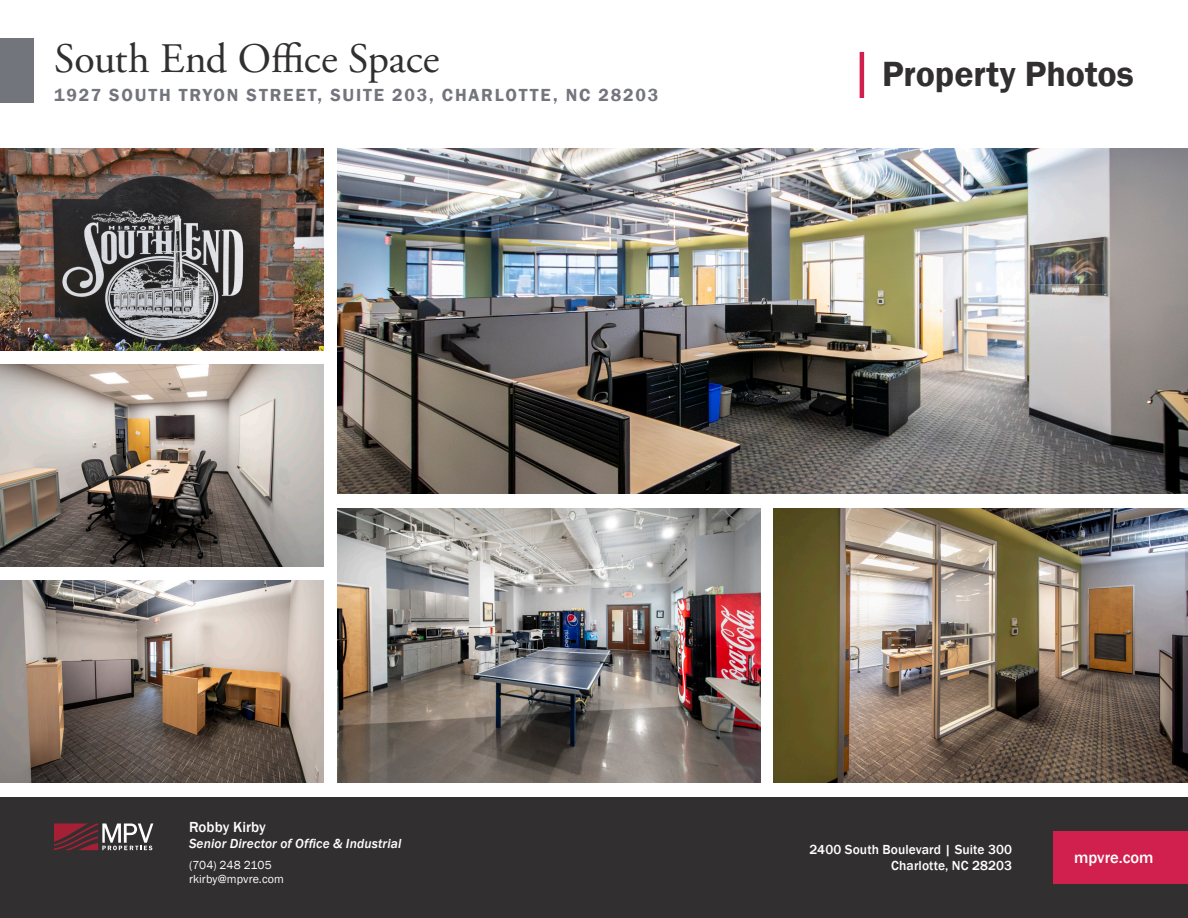
<style>
.page{position:relative;width:1188px;height:918px;background:#fff}
.page>*{position:absolute;margin:0;border:0;box-sizing:border-box;transform-origin:0 0}
.t1{font:42px "Adobe Garamond Pro";letter-spacing:-.005em;color:#312f30}
.H1_Red_Highlight{font:600 36px "Franklin Gothic";letter-spacing:-.005em;color:#312f30}
.t2{font:600 18px "Franklin Gothic";letter-spacing:.1em;color:#73757c}
.t3{font:500 16.5px "Franklin Gothic";color:#fff}
.t4{font:500 15px "Franklin Gothic";color:#fff}
.t5{font:500 13.5px/16.2px "Franklin Gothic";letter-spacing:.01em;color:#fff;text-align:right}
.t6{font:italic 500 13.5px "Franklin Gothic";letter-spacing:.01em;color:#fff}
.t7{font:12px/14.4px "Franklin Gothic";letter-spacing:.01em;color:#fff}
</style>
<div class="page">
<img style="left:0;top:148px;width:324px;height:203px">
<img style="left:0;top:580px;width:324px;height:203px">
<img style="left:0;top:364px;width:324px;height:203px">
<hr style="left:860px;top:52px;width:4px;height:46px;background:#d1204e">
<img style="left:338px;top:148px;width:850px;height:346px">
<img style="left:338px;top:509px;width:422px;height:274px">
<img style="left:774px;top:509px;width:414px;height:274px">
<div style="left:0;top:796px;width:1188px;height:122px;background:#312f30"></div>
<div style="left:1053px;top:831px;width:135px;height:53px;background:#d1204e"></div>
<svg style="left:54px;top:824px;width:99px;height:26px"></svg>
<div style="left:0;top:38px;width:34px;height:65px;background:#73757c"></div>
<h1 class="t1" style="left:54px;top:34px;width:387px">South End Office Space</h1>
<p class="t2" style="left:54px;top:84px;width:606px">1927 SOUTH TRYON STREET, SUITE 203, CHARLOTTE, NC 28203</p>
<p class="H1_Red_Highlight" style="left:882px;top:52px;width:253px">Property Photos</p>
<p class="t4" style="left:189px;top:817px;width:78px">Robby Kirby</p>
<p class="t6" style="left:189px;top:835px;width:214px">Senior Director of Office &amp; Industrial</p>
<p class="t7" style="left:189px;top:858px;width:96px">(704) 248 2105 rkirby@mpvre.com</p>
<p class="t5" style="left:809px;top:841px;width:204px">2400 South Boulevard | Suite 300<br>Charlotte, NC 28203</p>
<p class="t3" style="left:1074px;top:847px;width:81px">mpvre.com</p>
</div>
